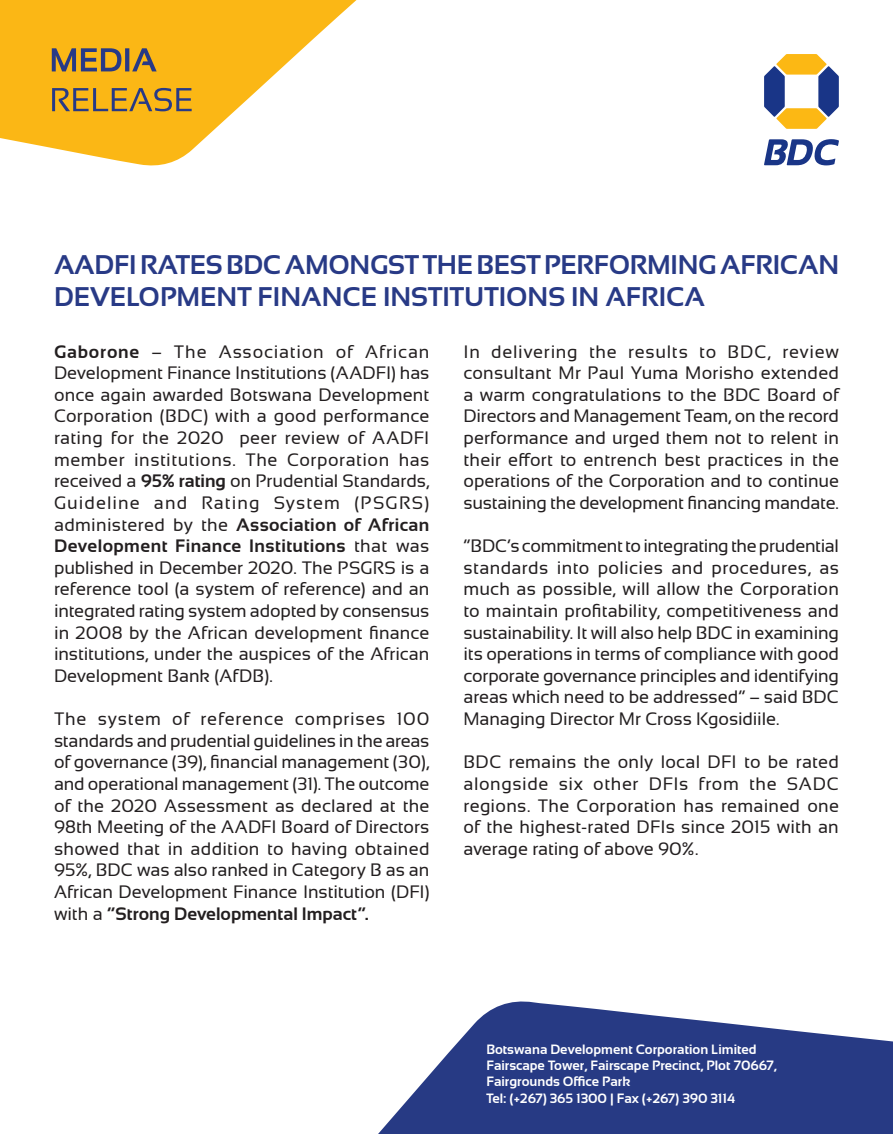
<style>
.page{position:relative;width:893px;height:1134px;background:#fff}
.page>*{position:absolute;margin:0;border:0;box-sizing:border-box;transform-origin:0 0}
.t1{font:700 27px/32.4px "Sansation";letter-spacing:-.01em;color:#283a86}
.t2{font:18px/21.6px "Sansation";letter-spacing:-.005em;color:#231f20;text-align:justify}
.t3{font:700 13.5px "Sansation";color:#fff}
.s1{font-weight:700}
</style>
<div class="page">
<svg style="left:764px;top:54px;width:75px;height:75px"></svg>
<svg style="left:764px;top:139px;width:75px;height:26px"></svg>
<svg style="left:379px;top:1001px;width:514px;height:132px;fill:#273a84"></svg>
<svg style="left:0;top:0;width:357px;height:166px;fill:#fbb715"></svg>
<svg style="left:52px;top:88px;width:140px;height:23px;background:#b78e39"></svg>
<svg style="left:52px;top:48px;width:105px;height:23px;background:#9a7e48"></svg>
<p class="t1" style="left:54px;top:248px;width:787px">AADFI RATES BDC AMONGST THE BEST PERFORMING AFRICAN<br>DEVELOPMENT FINANCE INSTITUTIONS IN AFRICA</p>
<p class="t2" style="left:54px;top:340px;width:377px"><span class="s1">Gaborone</span> – The Association of African Development Finance Institutions (AADFI) has once again awarded Botswana Development Corporation (BDC) with a good performance rating for the 2020 peer review of AADFI member institutions. The Corporation has received a <span class="s1">95% rating</span> on Prudential Standards, Guideline and Rating System (PSGRS) administered by the <span class="s1">Association of African Development Finance Institutions</span> that was published in December 2020. The PSGRS is a reference tool (a system of reference) and an integrated rating system adopted by consensus in 2008 by the African development finance institutions, under the auspices of the African Development Bank (AfDB).</p>
<p class="t2" style="left:54px;top:707px;width:377px">The system of reference comprises 100 standards and prudential guidelines in the areas of governance (39), financial management (30), and operational management (31). The outcome of the 2020 Assessment as declared at the 98th Meeting of the AADFI Board of Directors showed that in addition to having obtained 95%, BDC was also ranked in Category B as an African Development Finance Institution (DFI) with a <span class="s1">“Strong Developmental Impact”.</span></p>
<p class="t2" style="left:463px;top:340px;width:377px">In delivering the results to BDC, review consultant Mr Paul Yuma Morisho extended a warm congratulations to the BDC Board of Directors and Management Team, on the record performance and urged them not to relent in their effort to entrench best practices in the operations of the Corporation and to continue sustaining the development financing mandate.</p>
<p class="t2" style="left:463px;top:535px;width:377px">“BDC’s commitment to integrating the prudential standards into policies and procedures, as much as possible, will allow the Corporation to maintain profitability, competitiveness and sustainability. It will also help BDC in examining its operations in terms of compliance with good corporate governance principles and identifying areas which need to be addressed” – said BDC Managing Director Mr Cross Kgosidiile.</p>
<p class="t2" style="left:463px;top:751px;width:377px">BDC remains the only local DFI to be rated alongside six other DFIs from the SADC regions. The Corporation has remained one of the highest-rated DFIs since 2015 with an average rating of above 90%.</p>
<p class="t3" style="left:486px;top:1041px;width:272px">Botswana Development Corporation Limited</p>
<p class="t3" style="left:486px;top:1057px;width:292px">Fairscape Tower, Fairscape Precinct, Plot 70667,</p>
<p class="t3" style="left:486px;top:1073px;width:146px">Fairgrounds Office Park</p>
<p class="t3" style="left:486px;top:1090px;width:250px">Tel: (+267) 365 1300 | Fax (+267) 390 3114</p>
</div>
